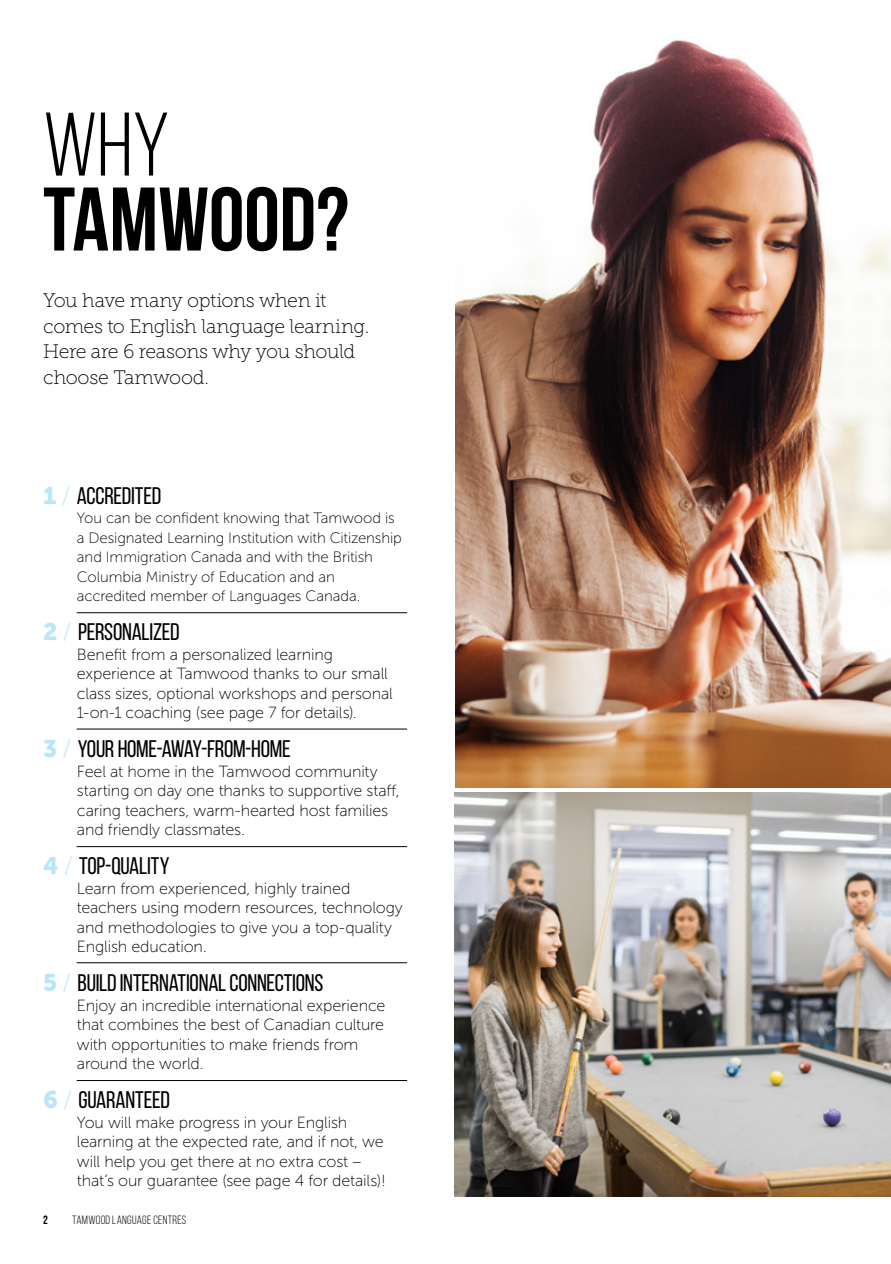
<style>
.page{position:relative;width:891px;height:1264px;background:#fff}
.page>*{position:absolute;margin:0;border:0;box-sizing:border-box;transform-origin:0 0}
.t1{font:700 90px "Bebas Neue";color:#000}
.t2{font:90px "Bebas Neue";color:#000}
.t3{font:24px "Bebas Neue";letter-spacing:-.01em;color:#000}
.t4{font:19.5px/25.5px "Museo Slab 100";letter-spacing:-.025em;color:#000}
.t5{font:16.2px/19.5px "Museo Sans 100";letter-spacing:-.01em;color:#000}
.t6{font:15px/19.5px "Museo Sans 100";letter-spacing:-.005em;color:#000}
.t7{font:12px "Bebas Neue";letter-spacing:.025em;color:#000}
.t8{font:700 12px "Bebas Neue";color:#000}
.s1{font-family:"Museo Sans 900";color:#b9e6fa}
.s2{font-family:"Museo Sans 100";color:#b9e6fa}
</style>
<div class="page">
<img style="left:455px;top:39px;width:436px;height:748px">
<hr style="left:77px;top:612px;width:330px;height:1px;background:#000">
<hr style="left:77px;top:729px;width:330px;height:1px;background:#000">
<hr style="left:77px;top:846px;width:330px;height:1px;background:#000">
<hr style="left:77px;top:962px;width:330px;height:1px;background:#000">
<hr style="left:77px;top:1080px;width:330px;height:1px;background:#000">
<img style="left:454px;top:792px;width:437px;height:404px">
<h1 class="t2" style="left:43px;top:96px;width:128px">WHY</h1>
<h1 class="t1" style="left:43px;top:170px;width:307px">TAMWOOD?</h1>
<p class="t4" style="left:43px;top:288px;width:328px">You have many options when it comes to English language learning.<br>Here are 6 reasons why you should choose Tamwood.</p>
<h2 class="t3" style="left:43px;top:482px;width:119px"><span class="s1">1</span> <span class="s2">/</span> ACCREDITED</h2>
<p class="t6" style="left:77px;top:508px;width:326px">You can be confident knowing that Tamwood is a Designated Learning Institution with Citizenship and Immigration Canada and with the British Columbia Ministry of Education and an accredited member of Languages Canada.</p>
<h2 class="t3" style="left:43px;top:619px;width:138px"><span class="s1">2</span> <span class="s2">/</span> PERSONALIZED</h2>
<p class="t5" style="left:77px;top:644px;width:317px">Benefit from a personalized learning experience at Tamwood thanks to our small class sizes, optional workshops and personal 1-on-1 coaching (see page 7 for details).</p>
<h2 class="t3" style="left:43px;top:736px;width:249px"><span class="s1">3</span> <span class="s2">/</span> YOUR HOME-AWAY-FROM-HOME</h2>
<p class="t5" style="left:77px;top:761px;width:324px">Feel at home in the Tamwood community starting on day one thanks to supportive staff, caring teachers, warm-hearted host families and friendly classmates.</p>
<h2 class="t3" style="left:43px;top:853px;width:128px"><span class="s1">4</span> <span class="s2">/</span> TOP-QUALITY</h2>
<p class="t5" style="left:77px;top:878px;width:327px">Learn from experienced, highly trained teachers using modern resources, technology and methodologies to give you a top-quality English education.</p>
<h2 class="t3" style="left:43px;top:970px;width:282px"><span class="s1">5</span> <span class="s2">/</span> BUILD INTERNATIONAL CONNECTIONS</h2>
<p class="t5" style="left:77px;top:995px;width:310px">Enjoy an incredible international experience that combines the best of Canadian culture with opportunities to make friends from around the world.</p>
<h2 class="t3" style="left:43px;top:1087px;width:128px"><span class="s1">6</span> <span class="s2">/</span> GUARANTEED</h2>
<p class="t5" style="left:77px;top:1112px;width:310px">You will make progress in your English learning at the expected rate, and if not, we will help you get there at no extra cost – that’s our guarantee (see page 4 for details)!</p>
<p class="t8" style="left:43px;top:1213px;width:6px">2</p>
<p class="t7" style="left:72px;top:1213px;width:116px">TAMWOOD LANGUAGE CENTRES</p>
</div>
